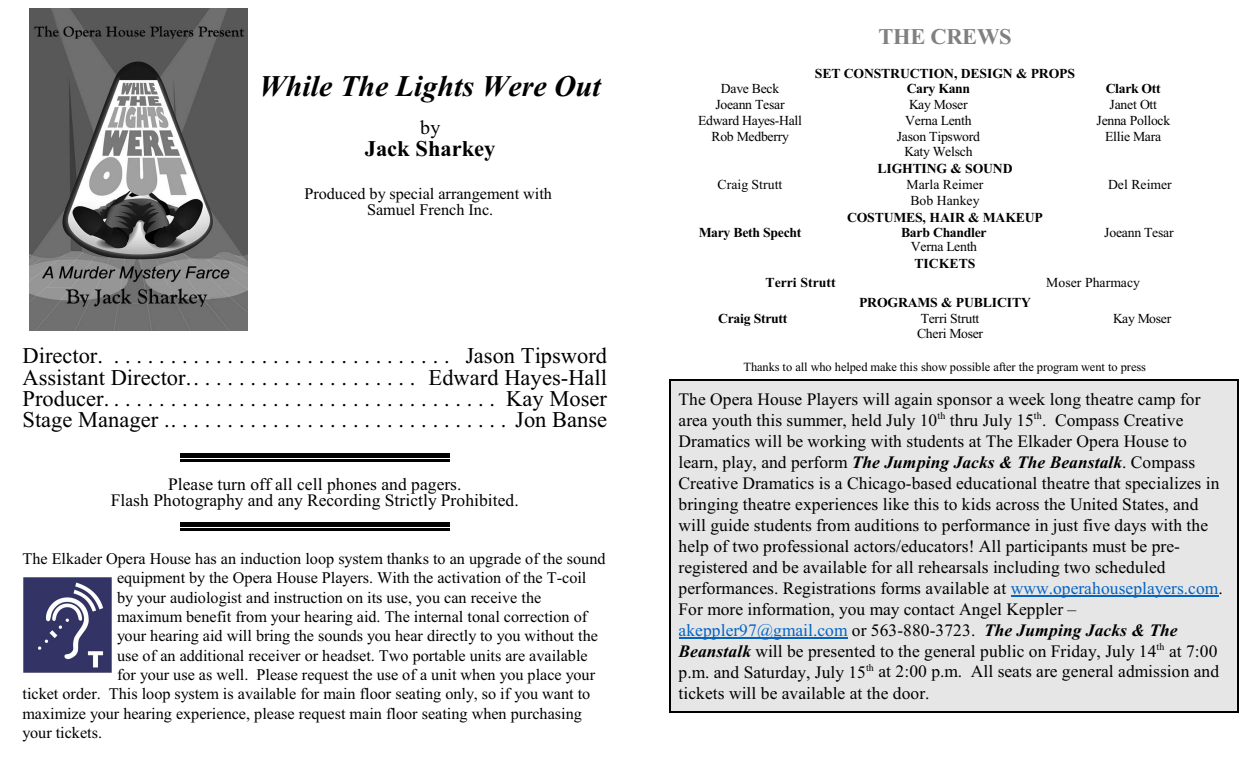
<style>
.page{position:relative;width:1260px;height:765px;background:#fff}
.page>*{position:absolute;margin:0;border:0;box-sizing:border-box;transform-origin:0 0}
.t1{font:italic 700 30px "Times New Roman";color:#000}
.t2{font:22.5px/21.2px "Times New Roman";color:#000;text-align:justify}
.t3{font:700 22.5px "Times New Roman";color:#000}
.t4{font:700 22.5px "Times New Roman";letter-spacing:-.015em;color:#808080}
.t5{font:20px "Times New Roman";color:#000}
.t6{font:17.5px/21px "Times New Roman";letter-spacing:.005em;color:#000;text-align:center}
.t7{font:16.25px/15.5px "Times New Roman";color:#000;text-align:center}
.t8{font:13.75px "Times New Roman";letter-spacing:-.02em;color:#000}
.t9{font:700 13.75px "Times New Roman";letter-spacing:-.01em;color:#000}
.t10{font:13.75px "Times New Roman";color:#000}
.t11{font:13.75px "Times New Roman";letter-spacing:.005em;color:#000}
.t12{font:12.5px "Times New Roman";letter-spacing:-.005em;color:#000}
.s1{font-weight:700;font-style:italic}
.s2{color:#0563c2}
</style>
<div class="page">
<img style="left:29px;top:9px;width:219px;height:321px">
<img style="left:24px;top:578px;width:87px;height:95px">
<div style="left:180px;top:453px;width:270px;height:5px;background:#000"></div>
<hr style="left:180px;top:459px;width:270px;height:2px;background:#000">
<hr style="left:180px;top:523px;width:270px;height:4px;background:#000">
<hr style="left:180px;top:528px;width:270px;height:3px;background:#000">
<div style="left:670px;top:379px;width:569px;height:334px;background:#e6e6e6"></div>
<hr style="left:1011px;top:596px;width:207px;height:1px;background:#0563c2">
<hr style="left:679px;top:638px;width:169px;height:1px;background:#0563c2">
<hr style="left:670px;top:379px;width:1px;height:334px;background:#000">
<hr style="left:1238px;top:379px;width:1px;height:334px;background:#000">
<hr style="left:670px;top:379px;width:569px;height:1px;background:#000">
<hr style="left:670px;top:712px;width:569px;height:1px;background:#000">
<h1 class="t1" style="left:259px;top:76px;width:343px">While The Lights Were Out</h1>
<p class="t5" style="left:420px;top:121px;width:22px">by</p>
<p class="t3" style="left:365px;top:140px;width:132px">Jack Sharkey</p>
<p class="t7" style="left:304px;top:188px;width:249px">Produced by special arrangement with<br>Samuel French Inc.</p>
<p class="t2" style="left:22px;top:347px;width:586px">Director. .............................. Jason Tipsword Assistant Director.. . . . . . . . . . . . . . . . . . . . Edward Hayes-Hall Producer................................... Kay Moser Stage Manager ............................... Jon Banse</p>
<p class="t6" style="left:111px;top:477px;width:409px;line-height:16.8px">Please turn off all cell phones and pagers.<br>Flash Photography and any Recording Strictly Prohibited.</p>
<p class="t7" style="left:22px;top:552px;width:585px">The Elkader Opera House has an induction loop system thanks to an upgrade of the sound</p>
<p class="t7" style="left:117px;top:572px;width:471px">equipment by the Opera House Players. With the activation of the T-coil</p>
<p class="t7" style="left:117px;top:591px;width:426px">by your audiologist and instruction on its use, you can receive the</p>
<p class="t7" style="left:117px;top:610px;width:472px">maximum benefit from your hearing aid. The internal tonal correction of</p>
<p class="t7" style="left:117px;top:630px;width:482px">your hearing aid will bring the sounds you hear directly to you without the</p>
<p class="t7" style="left:117px;top:649px;width:472px">use of an additional receiver or headset. Two portable units are available</p>
<p class="t7" style="left:117px;top:668px;width:480px">for your use as well. Please request the use of a unit when you place your</p>
<p class="t7" style="left:22px;top:688px;width:569px">ticket order. This loop system is available for main floor seating only, so if you want to</p>
<p class="t7" style="left:22px;top:707px;width:561px">maximize your hearing experience, please request main floor seating when purchasing</p>
<p class="t7" style="left:22px;top:727px;width:81px">your tickets.</p>
<p class="t4" style="left:879px;top:28px;width:135px">THE CREWS</p>
<p class="t9" style="left:815px;top:68px;width:262px">SET CONSTRUCTION, DESIGN &amp; PROPS</p>
<p class="t8" style="left:721px;top:84px;width:60px">Dave Beck</p>
<p class="t9" style="left:907px;top:84px;width:65px">Cary Kann</p>
<p class="t9" style="left:1106px;top:84px;width:56px">Clark Ott</p>
<p class="t8" style="left:715px;top:100px;width:71px">Joeann Tesar</p>
<p class="t8" style="left:909px;top:100px;width:60px">Kay Moser</p>
<p class="t8" style="left:1110px;top:100px;width:49px">Janet Ott</p>
<p class="t8" style="left:698px;top:115px;width:105px">Edward Hayes-Hall</p>
<p class="t8" style="left:905px;top:115px;width:68px">Verna Lenth</p>
<p class="t8" style="left:1096px;top:115px;width:75px">Jenna Pollock</p>
<p class="t8" style="left:712px;top:131px;width:79px">Rob Medberry</p>
<p class="t8" style="left:897px;top:131px;width:85px">Jason Tipsword</p>
<p class="t8" style="left:1105px;top:131px;width:57px">Ellie Mara</p>
<p class="t8" style="left:904px;top:147px;width:70px">Katy Welsch</p>
<p class="t9" style="left:878px;top:163px;width:137px">LIGHTING &amp; SOUND</p>
<p class="t11" style="left:718px;top:179px;width:66px">Craig Strutt</p>
<p class="t10" style="left:906px;top:179px;width:78px">Marla Reimer</p>
<p class="t10" style="left:1108px;top:179px;width:65px">Del Reimer</p>
<p class="t10" style="left:911px;top:196px;width:71px">Bob Hankey</p>
<p class="t9" style="left:847px;top:212px;width:197px">COSTUMES, HAIR &amp; MAKEUP</p>
<p class="t9" style="left:699px;top:228px;width:104px">Mary Beth Specht</p>
<p class="t9" style="left:901px;top:228px;width:87px">Barb Chandler</p>
<p class="t8" style="left:911px;top:242px;width:68px">Verna Lenth</p>
<p class="t8" style="left:1104px;top:228px;width:71px">Joeann Tesar</p>
<p class="t9" style="left:914px;top:258px;width:63px">TICKETS</p>
<p class="t9" style="left:766px;top:278px;width:72px">Terri Strutt</p>
<p class="t10" style="left:1046px;top:277px;width:95px">Moser Pharmacy</p>
<p class="t9" style="left:859px;top:297px;width:174px">PROGRAMS &amp; PUBLICITY</p>
<p class="t9" style="left:718px;top:313px;width:71px">Craig Strutt</p>
<p class="t8" style="left:921px;top:313px;width:60px">Terri Strutt</p>
<p class="t8" style="left:1113px;top:313px;width:60px">Kay Moser</p>
<p class="t8" style="left:917px;top:329px;width:68px">Cheri Moser</p>
<p class="t12" style="left:744px;top:362px;width:404px">Thanks to all who helped make this show possible after the program went to press</p>
<p class="t6" style="left:679px;top:390px;width:546px;text-align:left">The Opera House Players will again sponsor a week long theatre camp for area youth this summer, held July 10<sup>th</sup> thru July 15<sup>th</sup>. Compass Creative Dramatics will be working with students at The Elkader Opera House to learn, play, and perform <span class="s1">The Jumping Jacks &amp; The Beanstalk</span>. Compass Creative Dramatics is a Chicago-based educational theatre that specializes in bringing theatre experiences like this to kids across the United States, and will guide students from auditions to performance in just five days with the help of two professional actors/educators! All participants must be pre&shy;registered and be available for all rehearsals including two scheduled performances. Registrations forms available at <span class="s2">www.operahouseplayers.com</span>.<br>For more information, you may contact Angel Keppler – <span class="s2">akeppler97@gmail.com</span> or 563-880-3723. <span class="s1">The Jumping Jacks &amp; The Beanstalk</span> will be presented to the general public on Friday, July 14<sup>th</sup> at 7:00 p.m. and Saturday, July 15<sup>th</sup> at 2:00 p.m. All seats are general admission and tickets will be available at the door.</p>
</div>
